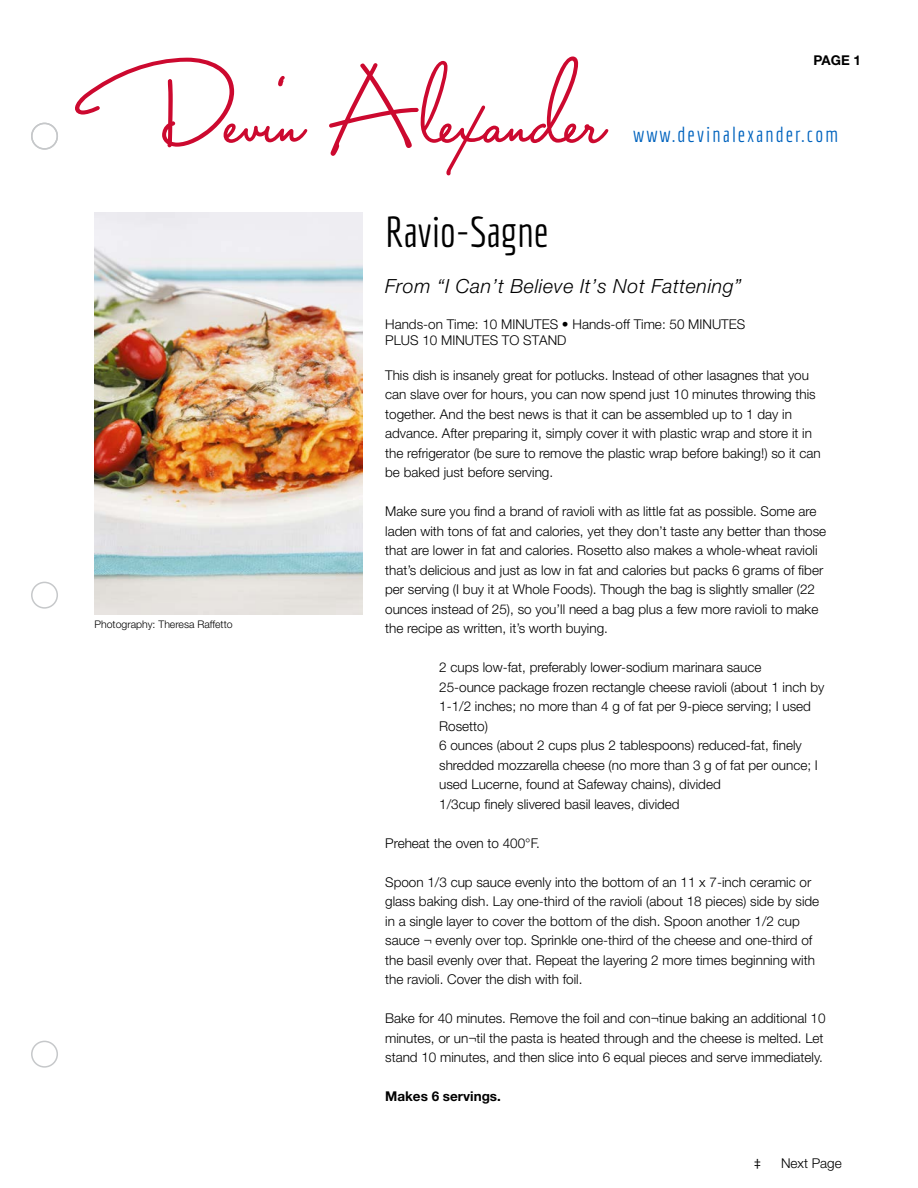
<style>
.page{position:relative;width:918px;height:1188px;background:#fff}
.page>*{position:absolute;margin:0;border:0;box-sizing:border-box;transform-origin:0 0}
.t1{font:90px "Capistrano BF";color:#cc092f}
.t2{font:42px "Economica";color:#000}
.t3{font:21px "Economica";letter-spacing:.1em;color:#0063be}
.t4{font:italic 300 19.5px "Helvetica Neue";letter-spacing:.03em;color:#000}
.t5{font:300 13.5px/19.5px "Helvetica Neue";color:#000}
.t6{font:700 13.5px "Helvetica Neue";color:#000}
.t7{font:13.5px "Myriad Pro";color:#000}
.t8{font:300 10.5px "Helvetica Neue";color:#000}
</style>
<div class="page">
<div style="left:31px;top:123px;width:27px;height:27px;border:2px solid #c6c8ca;border-radius:50%"></div>
<div style="left:31px;top:582px;width:27px;height:27px;border:2px solid #c6c8ca;border-radius:50%"></div>
<div style="left:31px;top:1041px;width:27px;height:27px;border:2px solid #c6c8ca;border-radius:50%"></div>
<img style="left:94px;top:212px;width:269px;height:403px">
<h1 class="t1" style="left:79px;top:57px;width:518px">Devin Alexander</h1>
<h2 class="t2" style="left:385px;top:208px;width:165px">Ravio-Sagne</h2>
<p class="t6" style="left:813px;top:51px;width:49px">PAGE 1</p>
<h3 class="t3" style="left:633px;top:123px;width:207px">www.devinalexander.com</h3>
<p class="t8" style="left:94px;top:617px;width:140px">Photography: Theresa Raffetto</p>
<h3 class="t4" style="left:385px;top:275px;width:358px">From “I Can’t Believe It’s Not Fattening”</h3>
<p class="t5" style="left:385px;top:316px;width:362px;line-height:16.2px">Hands-on Time: 10 MINUTES • Hands-off Time: 50 MINUTES<br>PLUS 10 MINUTES TO STAND</p>
<p class="t5" style="left:385px;top:365px;width:437px">This dish is insanely great for potlucks. Instead of other lasagnes that you can slave over for hours, you can now spend just 10 minutes throwing this together. And the best news is that it can be assembled up to 1 day in advance. After preparing it, simply cover it with plastic wrap and store it in the refrigerator (be sure to remove the plastic wrap before baking!) so it can be baked just before serving.</p>
<p class="t5" style="left:385px;top:501px;width:443px">Make sure you find a brand of ravioli with as little fat as possible. Some are laden with tons of fat and calories, yet they don’t taste any better than those that are lower in fat and calories. Rosetto also makes a whole-wheat ravioli that’s delicious and just as low in fat and calories but packs 6 grams of fiber per serving (I buy it at Whole Foods). Though the bag is slightly smaller (22 ounces instead of 25), so you’ll need a bag plus a few more ravioli to make the recipe as written, it’s worth buying.</p>
<p class="t5" style="left:439px;top:657px;width:387px">2 cups low-fat, preferably lower-sodium marinara sauce<br>25-ounce package frozen rectangle cheese ravioli (about 1 inch by 1-1/2 inches; no more than 4 g of fat per 9-piece serving; I used Rosetto)<br>6 ounces (about 2 cups plus 2 tablespoons) reduced-fat, finely shredded mozzarella cheese (no more than 3 g of fat per ounce; I used Lucerne, found at Safeway chains), divided<br>1/3cup finely slivered basil leaves, divided</p>
<p class="t5" style="left:385px;top:833px;width:156px">Preheat the oven to 400°F.</p>
<p class="t5" style="left:385px;top:872px;width:436px">Spoon 1/3 cup sauce evenly into the bottom of an 11 x 7-inch ceramic or glass baking dish. Lay one-third of the ravioli (about 18 pieces) side by side in a single layer to cover the bottom of the dish. Spoon another 1/2 cup sauce ¬ evenly over top. Sprinkle one-third of the cheese and one-third of the basil evenly over that. Repeat the layering 2 more times beginning with the ravioli. Cover the dish with foil.</p>
<p class="t5" style="left:385px;top:1008px;width:442px">Bake for 40 minutes. Remove the foil and con¬tinue baking an additional 10 minutes, or un¬til the pasta is heated through and the cheese is melted. Let stand 10 minutes, and then slice into 6 equal pieces and serve immediately.</p>
<p class="t6" style="left:385px;top:1088px;width:117px">Makes 6 servings.</p>
<p class="t7" style="left:754px;top:1155px;width:8px">‡</p>
<p class="t5" style="left:781px;top:1153px;width:62px">Next Page</p>
</div>
